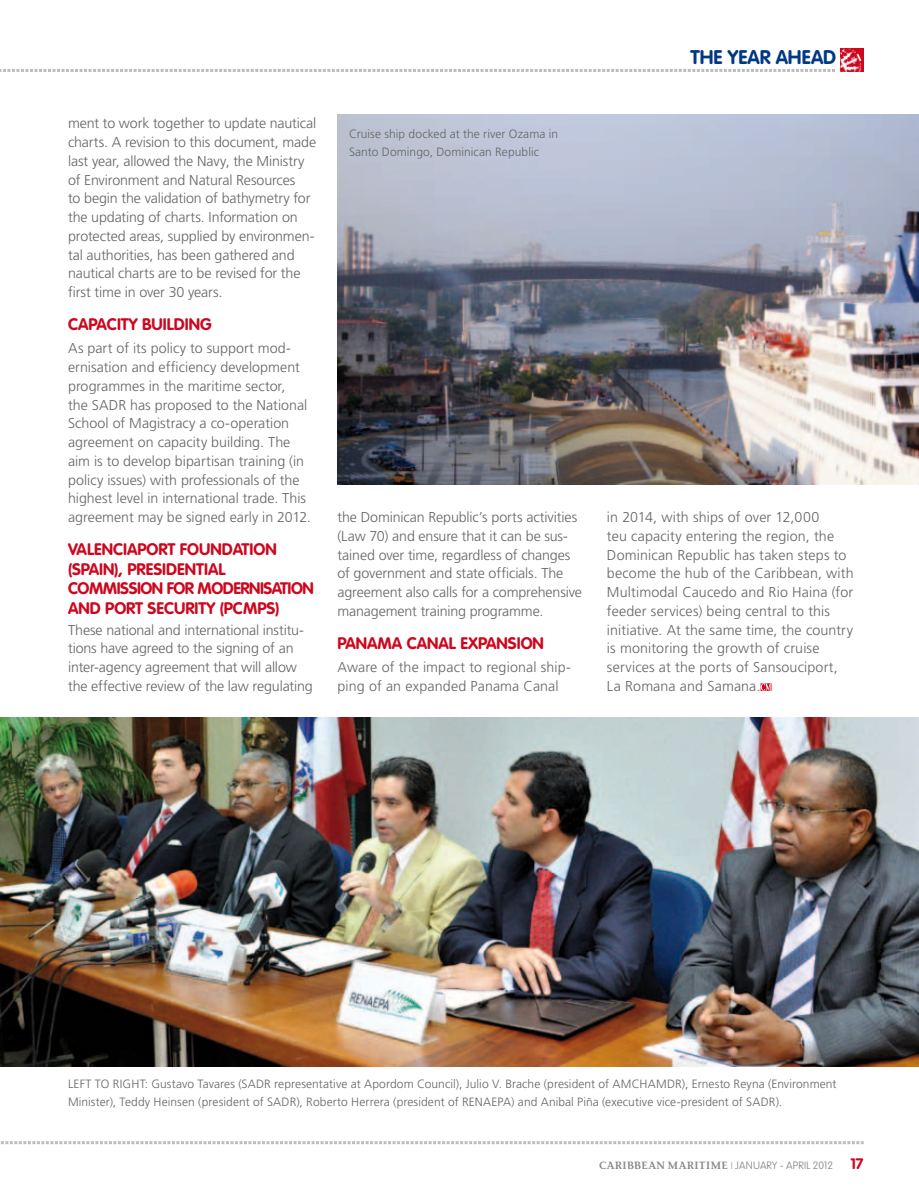
<style>
.page{position:relative;width:919px;height:1191px;background:#fff}
.page>*{position:absolute;margin:0;border:0;box-sizing:border-box;transform-origin:0 0}
.t1{font:700 19.5px "VAG Rounded";color:#003883}
.t2{font:700 16.5px "VAG Rounded";color:#cd071e}
.t3{font:700 16.5px/19.8px "VAG Rounded";letter-spacing:-.03em;color:#cd071e}
.t4{font:300 14.25px/18.8px "Frutiger";letter-spacing:-.005em;color:#646567}
.t5{font:300 12px/18px "Frutiger";letter-spacing:.005em;color:#646567}
.t6{font:600 10.5px "Stone Informal";letter-spacing:.03em;color:#87888a}
.s1{font-family:"Myriad Pro";font-weight:300}
.s2{font-family:"VAG Rounded";font-weight:100}
.s3{font-family:"VAG Rounded";font-weight:700;font-size:15px;color:#cd071e}
</style>
<div class="page">
<svg style="left:760px;top:683px;width:11px;height:8px"></svg>
<img style="left:840px;top:49px;width:23px;height:23px">
<svg style="left:0;top:69px;width:835px;height:3px"></svg>
<svg style="left:0;top:1141px;width:863px;height:3px"></svg>
<img style="left:0;top:717px;width:918px;height:349px">
<img style="left:337px;top:115px;width:581px;height:369px">
<p class="t4" style="left:68px;top:114px;width:250px">ment to work together to update nautical charts. A revision to this document, made last year, allowed the Navy, the Ministry of Environment and Natural Resources<br>to begin the validation of bathymetry for the updating of charts. Information on protected areas, supplied by environmen&shy;tal authorities, has been gathered and nautical charts are to be revised for the first time in over 30 years.</p>
<p class="t2" style="left:68px;top:314px;width:145px">CAPACITY BUILDING</p>
<p class="t4" style="left:68px;top:339px;width:244px">As part of its policy to support mod&shy;ernisation and efficiency development programmes in the maritime sector,<br>the SADR has proposed to the National School of Magistracy a co-operation agreement on capacity building. The aim is to develop bipartisan training (in policy issues) with professionals of the highest level in international trade. This agreement may be signed early in 2012.</p>
<p class="t2" style="left:68px;top:539px;width:19px">VALENCIAP</p>
<p class="t2" style="left:147px;top:539px;width:63px">ORT FOUNDATI</p>
<p class="t2" style="left:253px;top:539px;width:23px">ON</p>
<p class="t2" style="left:68px;top:559px;width:22px">(SPAIN</p>
<p class="t3" style="left:68px;top:558px;width:164px;text-indent:46px">), PRESIDENTIAL<br>COMMISSION FOR MODERNISATI</p>
<p class="t2" style="left:291px;top:579px;width:23px">ON</p>
<p class="t2" style="left:68px;top:598px;width:12px">AND</p>
<p class="t2" style="left:105px;top:598px;width:61px">PORT SECURITY</p>
<p class="t2" style="left:220px;top:598px;width:61px">(PCMPS)</p>
<p class="t4" style="left:68px;top:620px;width:246px">These national and international institu&shy;tions have agreed to the signing of an inter-agency agreement that will allow the effective review of the law regulating</p>
<p class="t5" style="left:349px;top:124px;width:210px">Cruise ship docked at the river Ozama in<br>Santo Domingo, Dominican Republic</p>
<p class="t4" style="left:337px;top:508px;width:246px">the Dominican Republic’s ports activities (Law 70) and ensure that it can be sus&shy;tained over time, regardless of changes of government and state officials. The agreement also calls for a comprehensive management training programme.</p>
<p class="t2" style="left:337px;top:633px;width:91px">PANAMA CANAL</p>
<p class="t2" style="left:460px;top:633px;width:27px">EXPANSI</p>
<p class="t2" style="left:520px;top:633px;width:23px">ON</p>
<p class="t4" style="left:337px;top:658px;width:235px">Aware of the impact to regional ship&shy;ping of an expanded Panama Canal</p>
<h1 class="t1" style="left:690px;top:46px;width:147px">THE YEAR AHEAD</h1>
<p class="t4" style="left:607px;top:508px;width:248px">in 2014, with ships of over 12,000<br>teu capacity entering the region, the Dominican Republic has taken steps to become the hub of the Caribbean, with Multimodal Caucedo and Rio Haina (for feeder services) being central to this initiative. At the same time, the country is monitoring the growth of cruise services at the ports of Sansouciport, La Romana and Samana.</p>
<p class="t5" style="left:68px;top:1074px;width:770px">LEFT TO RIGHT: Gustavo Tavares (SADR representative at Apordom Council), Julio V. Brache (president of AMCHAMDR), Ernesto Reyna (Environment<br>Minister), Teddy Heinsen (president of SADR), Roberto Herrera (president of RENAEPA) and Anibal Piña (executive vice-president of SADR).</p>
<p class="t6" style="left:599px;top:1158px;width:266px">CARIBBEAN MARITIME <span class="s1">I</span> <span class="s2">JANUARY - APRIL 2012</span> <span class="s3">17</span></p>
</div>
